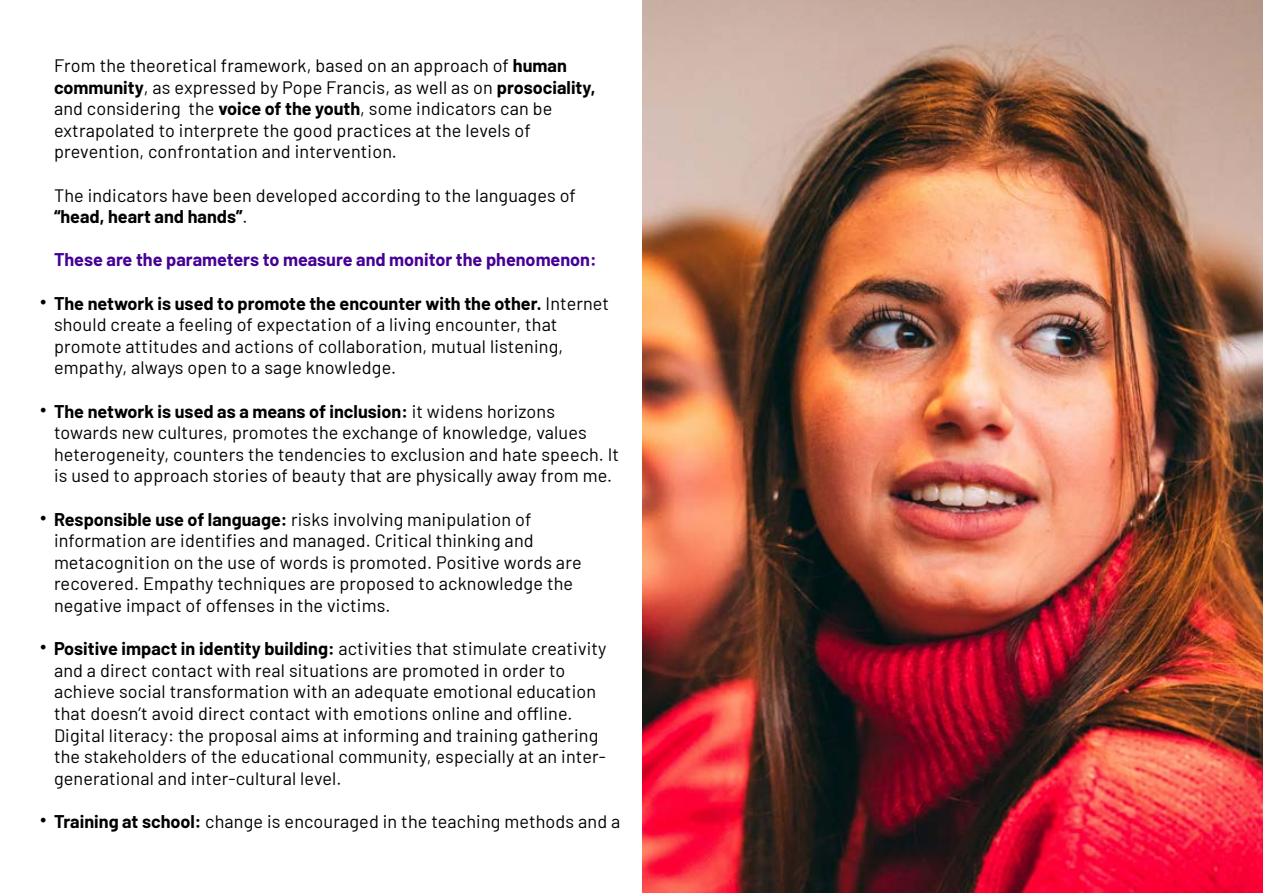
<style>
.page{position:relative;width:1263px;height:893px;background:#fff}
.page>*{position:absolute;margin:0;border:0;box-sizing:border-box;transform-origin:0 0}
.t1{font:18px/21.6px "Barlow";letter-spacing:.01em;color:#000}
.t2{font:700 18px "Barlow";color:#450096}
.t3{font:18px "Minion Pro";color:#000}
.s1{font-weight:700}
</style>
<div class="page">
<img style="left:642px;top:0;width:621px;height:893px">
<p class="t3" style="left:40px;top:288px;width:9px">•</p>
<p class="t3" style="left:40px;top:396px;width:9px">•</p>
<p class="t3" style="left:40px;top:504px;width:9px">•</p>
<p class="t3" style="left:40px;top:633px;width:9px">•</p>
<p class="t3" style="left:40px;top:806px;width:9px">•</p>
<p class="t1" style="left:54px;top:53px;width:543px">From the theoretical framework, based on an approach of <span class="s1">human community</span>, as expressed by Pope Francis, as well as on <span class="s1">prosociality, </span>and considering the <span class="s1">voice of the youth</span>, some indicators can be extrapolated to interprete the good practices at the levels of prevention, confrontation and intervention.</p>
<p class="t1" style="left:54px;top:183px;width:523px">The indicators have been developed according to the languages of <span class="s1">“head, heart and hands”</span>.</p>
<p class="t2" style="left:54px;top:247px;width:544px">These are the parameters to measure and monitor the phenomenon:</p>
<p class="t1" style="left:54px;top:291px;width:557px"><span class="s1">The network is used to promote the encounter with the other.</span> Internet should create a feeling of expectation of a living encounter, that promote attitudes and actions of collaboration, mutual listening, empathy, always open to a sage knowledge.</p>
<p class="t1" style="left:54px;top:399px;width:567px"><span class="s1">The network is used as a means of inclusion:</span> it widens horizons towards new cultures, promotes the exchange of knowledge, values heterogeneity, counters the tendencies to exclusion and hate speech. It is used to approach stories of beauty that are physically away from me.</p>
<p class="t1" style="left:54px;top:507px;width:529px"><span class="s1">Responsible use of language:</span> risks involving manipulation of information are identifies and managed. Critical thinking and metacognition on the use of words is promoted. Positive words are recovered. Empathy techniques are proposed to acknowledge the negative impact of offenses in the victims.</p>
<p class="t1" style="left:54px;top:637px;width:554px"><span class="s1">Positive impact in identity building:</span> activities that stimulate creativity and a direct contact with real situations are promoted in order to achieve social transformation with an adequate emotional education that doesn’t avoid direct contact with emotions online and offline.<br>Digital literacy: the proposal aims at informing and training gathering the stakeholders of the educational community, especially at an inter&shy;generational and inter-cultural level.</p>
<p class="t1" style="left:54px;top:809px;width:568px"><span class="s1">Training at school:</span> change is encouraged in the teaching methods and a</p>
</div>
